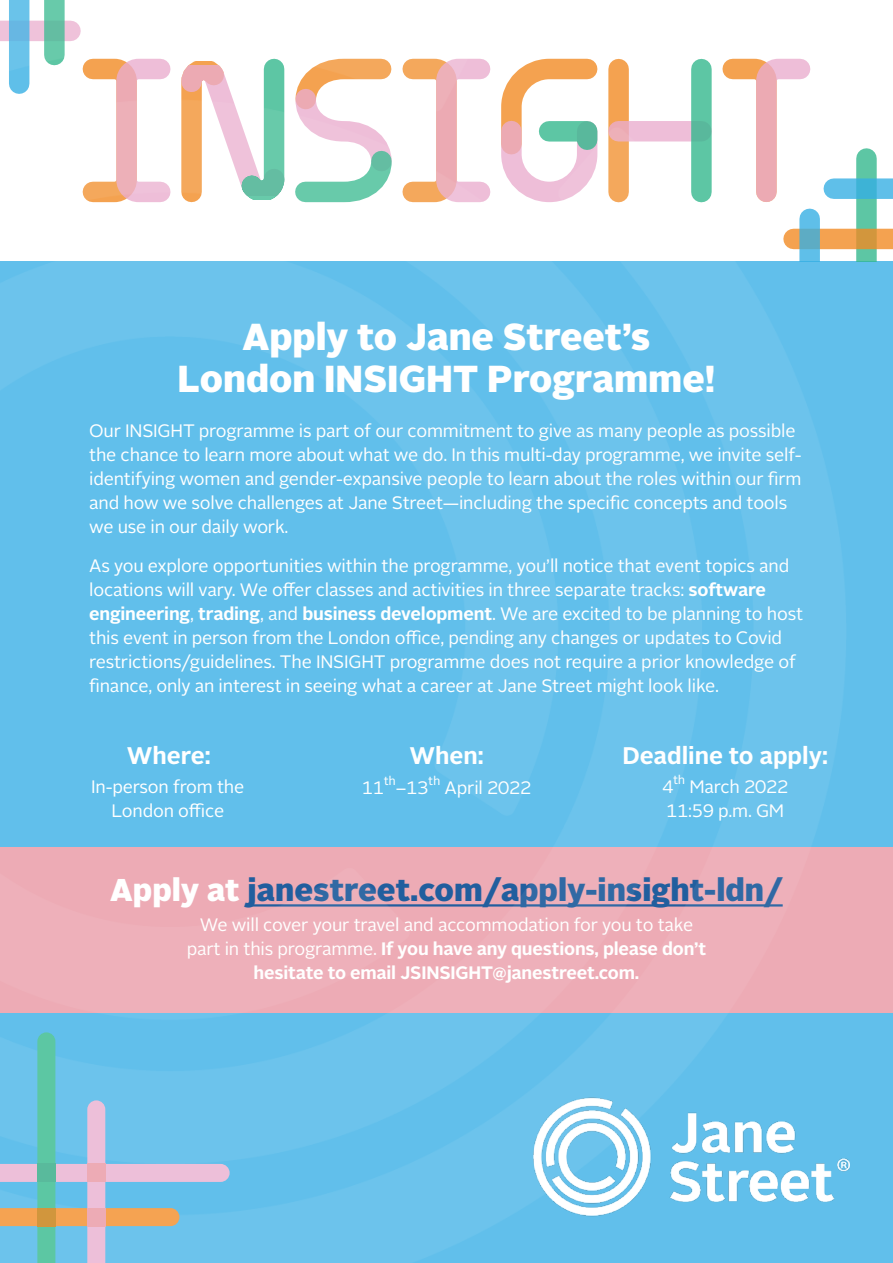
<style>
.page{position:relative;width:893px;height:1263px;background:#fff}
.page>*{position:absolute;margin:0;border:0;box-sizing:border-box;transform-origin:0 0}
.t1{font:900 37.5px/42px "Alright Sans LT";color:#fff;text-align:center}
.t2{font:900 31.5px "Alright Sans LT";color:#215e9e}
.t3{font:700 24px "Alright Sans LT";color:#fff}
.t4{font:18px/24px "Alright Sans LT";letter-spacing:-.01em;color:#fff}
.t5{font:700 18px/24px "Alright Sans LT";letter-spacing:-.01em;color:#fff;text-align:center}
.s1{font-weight:700}
.s2{color:#fff}
.s3{font-weight:400}
</style>
<div class="page">
<div style="left:0;top:261px;width:893px;height:1002px;background:#61bfeb"></div>
<div style="left:0;top:847px;width:893px;height:165px;background:#edabb5"></div>
<div style="left:856px;top:159px;width:21px;height:102px;background:#5dc6a4"></div>
<svg style="left:855px;top:178px;width:38px;height:21px"></svg>
<svg style="left:855px;top:229px;width:38px;height:20px"></svg>
<img style="left:0;top:0;width:855px;height:1263px">
<svg style="left:0;top:1032px;width:230px;height:231px"></svg>
<div style="left:87px;top:1208px;width:18px;height:18px;background:#edabb5"></div>
<div style="left:87px;top:1164px;width:18px;height:18px;background:#edabb5"></div>
<h1 class="t1" style="left:178px;top:315px;width:539px">Apply to Jane Street’s<br>London INSIGHT Programme!</h1>
<p class="t4" style="left:89px;top:419px;width:714px">Our INSIGHT programme is part of our commitment to give as many people as possible the chance to learn more about what we do. In this multi-day programme, we invite self&shy;identifying women and gender-expansive people to learn about the roles within our firm and how we solve challenges at Jane Street—including the specific concepts and tools we use in our daily work.</p>
<p class="t4" style="left:89px;top:554px;width:715px">As you explore opportunities within the programme, you’ll notice that event topics and locations will vary. We offer classes and activities in three separate tracks: <span class="s1">software engineering</span>, <span class="s1">trading</span>, and <span class="s1">business development</span>. We are excited to be planning to host this event in person from the London office, pending any changes or updates to Covid restrictions/guidelines. The INSIGHT programme does not require a prior knowledge of finance, only an interest in seeing what a career at Jane Street might look like.</p>
<h3 class="t3" style="left:127px;top:739px;width:85px">Where:</h3>
<h3 class="t3" style="left:409px;top:739px;width:76px">When:</h3>
<h3 class="t3" style="left:622px;top:739px;width:207px">Deadline to apply:</h3>
<p class="t4" style="left:91px;top:775px;width:155px;text-align:center">In-person from the<br>London office</p>
<p class="t4" style="left:662px;top:775px;width:128px">4TH March 2022<br>11:59 p.m. GM</p>
<p class="t4" style="left:362px;top:776px;width:171px">11TH–13TH April 2022</p>
<h2 class="t2" style="left:110px;top:867px;width:674px"><span class="s2">Apply at</span> janestreet.com/apply-insight-ldn/</h2>
<p class="t5" style="left:187px;top:912px;width:521px"><span class="s3">We will cover your travel and accommodation for you to take part in this programme.</span> If you have any questions, please don’t hesitate to email JSINSIGHT@janestreet.com.</p>
</div>
